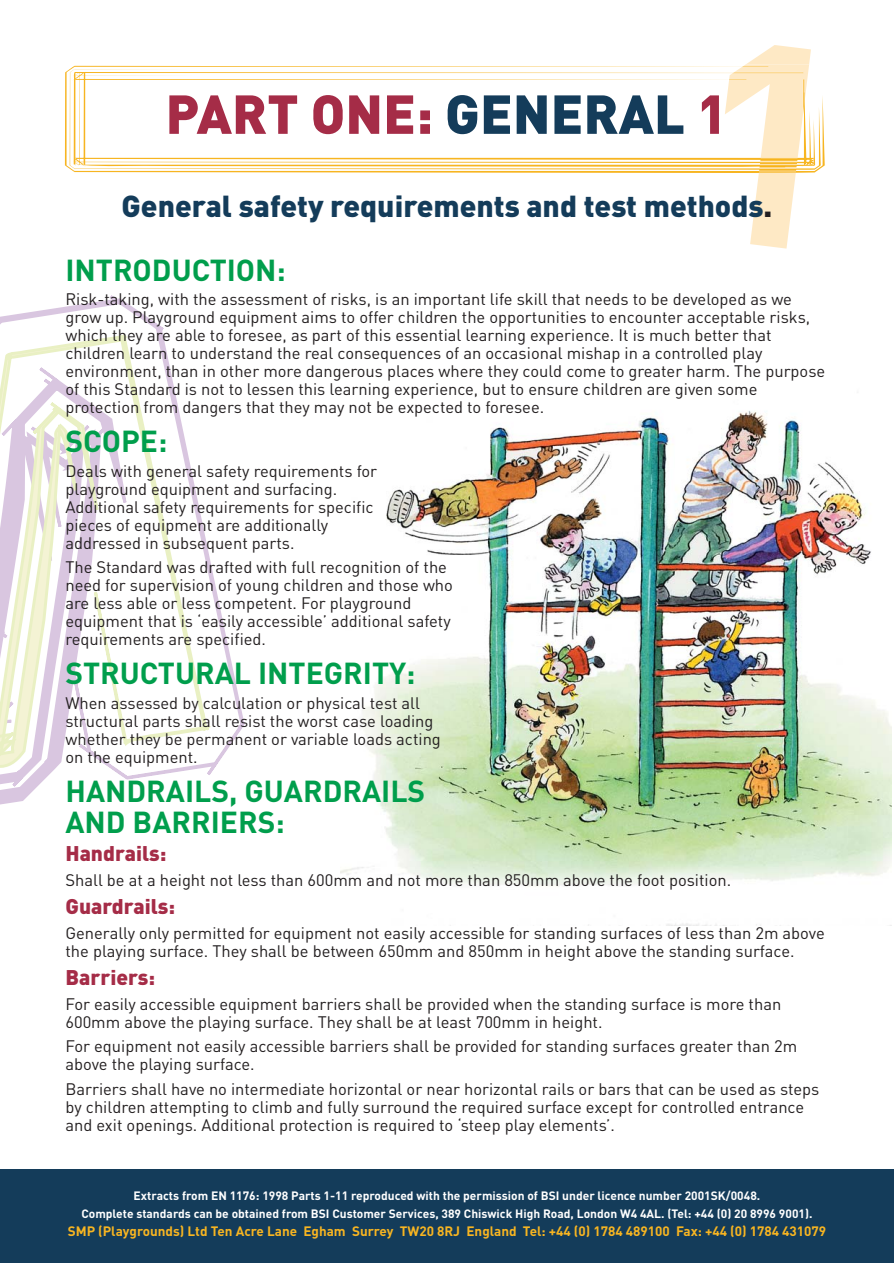
<style>
.page{position:relative;width:894px;height:1263px;background:#fff}
.page>*{position:absolute;margin:0;border:0;box-sizing:border-box;transform-origin:0 0}
.t1{font:900 54px "DIN";color:#a52c47}
.t2{font:700 30px/30.8px "DIN";color:#009e4c}
.t3{font:900 30px "DIN";color:#143c5a}
.t4{font:900 21px "DIN";color:#a52c47}
.t5{font:16.5px/18px "DIN";color:#231f20}
.t6{font:700 13.5px "DIN";color:#f8b521}
.t7{font:700 12px/18px "DIN";color:#fff;text-align:center}
.s1{color:#143c5a}
.s2{color:#231f20}
</style>
<div class="page">
<svg style="left:153px;top:321px;width:60px;height:455px"></svg>
<svg style="left:0;top:295px;width:153px;height:510px"></svg>
<svg style="left:213px;top:574px;width:32px;height:196px"></svg>
<div style="left:0;top:1169px;width:893px;height:94px;background:#143c5a"></div>
<img style="left:341px;top:410px;width:550px;height:515px">
<svg style="left:65px;top:65px;width:751px;height:108px"></svg>
<svg style="left:724px;top:45px;width:86px;height:204px"></svg>
<img style="left:724px;top:64px;width:86px;height:108px">
<h1 class="t1" style="left:165px;top:95px;width:563px">PART ONE: <span class="s1">GENERAL</span> 1</h1>
<h2 class="t3" style="left:121px;top:196px;width:652px">General safety requirements and test methods<span class="s2">.</span></h2>
<h2 class="t2" style="left:65px;top:258px;width:222px">INTRODUCTION:</h2>
<p class="t5" style="left:65px;top:292px;width:761px">Risk-taking, with the assessment of risks, is an important life skill that needs to be developed as we grow up. Playground equipment aims to offer children the opportunities to encounter acceptable risks, which they are able to foresee, as part of this essential learning experience. It is much better that children learn to understand the real consequences of an occasional mishap in a controlled play environment, than in other more dangerous places where they could come to greater harm. The purpose of this Standard is not to lessen this learning experience, but to ensure children are given some protection from dangers that they may not be expected to foresee.</p>
<h2 class="t2" style="left:65px;top:429px;width:103px">SCOPE:</h2>
<p class="t5" style="left:65px;top:464px;width:313px">Deals with general safety requirements for playground equipment and surfacing.<br>Additional safety requirements for specific pieces of equipment are additionally addressed in subsequent parts.</p>
<p class="t5" style="left:65px;top:560px;width:389px">The Standard was drafted with full recognition of the need for supervision of young children and those who are less able or less competent. For playground equipment that is ‘easily accessible’ additional safety requirements are specified.</p>
<h2 class="t2" style="left:65px;top:661px;width:351px">STRUCTURAL INTEGRITY:</h2>
<p class="t5" style="left:65px;top:696px;width:377px">When assessed by calculation or physical test all structural parts shall resist the worst case loading whether they be permanent or variable loads acting on the equipment.</p>
<h2 class="t2" style="left:65px;top:779px;width:361px">HANDRAILS, GUARDRAILS<br>AND BARRIERS:</h2>
<p class="t4" style="left:65px;top:847px;width:102px">Handrails:</p>
<p class="t5" style="left:65px;top:873px;width:667px">Shall be at a height not less than 600mm and not more than 850mm above the foot position.</p>
<p class="t4" style="left:65px;top:900px;width:111px">Guardrails:</p>
<p class="t5" style="left:65px;top:926px;width:760px">Generally only permitted for equipment not easily accessible for standing surfaces of less than 2m above the playing surface. They shall be between 650mm and 850mm in height above the standing surface.</p>
<p class="t4" style="left:65px;top:971px;width:91px">Barriers:</p>
<p class="t5" style="left:65px;top:997px;width:717px">For easily accessible equipment barriers shall be provided when the standing surface is more than<br>600mm above the playing surface. They shall be at least 700mm in height.</p>
<p class="t5" style="left:65px;top:1039px;width:733px">For equipment not easily accessible barriers shall be provided for standing surfaces greater than 2m above the playing surface.</p>
<p class="t5" style="left:65px;top:1082px;width:755px">Barriers shall have no intermediate horizontal or near horizontal rails or bars that can be used as steps by children attempting to climb and fully surround the required surface except for controlled entrance and exit openings. Additional protection is required to ‘steep play elements’.</p>
<p class="t7" style="left:81px;top:1188px;width:732px">Extracts from EN 1176: 1998 Parts 1-11 reproduced with the permission of BSI under licence number 2001SK/0048.<br>Complete standards can be obtained from BSI Customer Services, 389 Chiswick High Road, London W4 4AL. (Tel: +44 (0) 20 8996 9001).</p>
<p class="t6" style="left:68px;top:1226px;width:759px">SMP (Playgrounds) Ltd Ten Acre Lane Egham Surrey TW20 8RJ England Tel: +44 (0) 1784 489100 Fax: +44 (0) 1784 431079</p>
</div>
